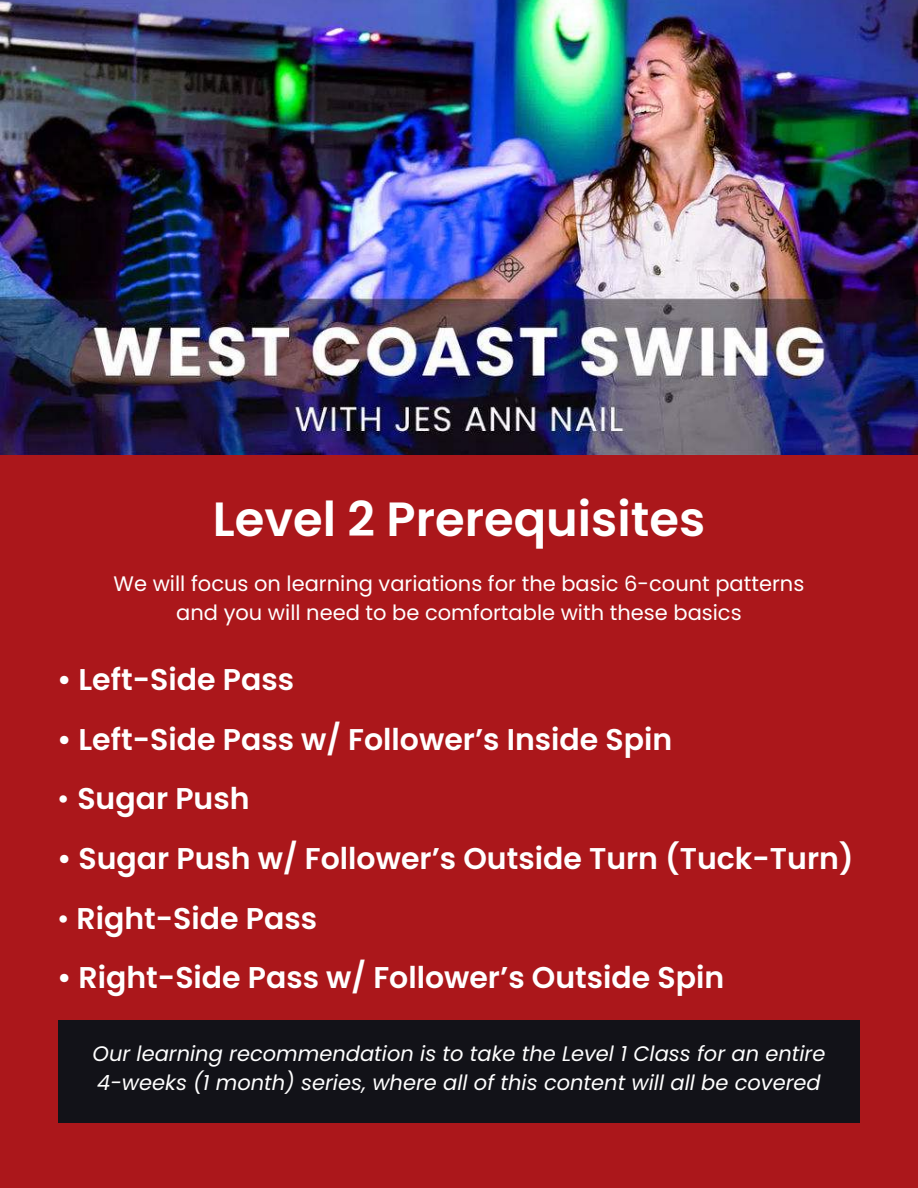
<style>
.page{position:relative;width:918px;height:1188px;background:#ab171b}
.page>*{position:absolute;margin:0;border:0;box-sizing:border-box;transform-origin:0 0}
.t1{font:600 48px "Poppins";color:#fff}
.t2{font:600 30px "Poppins";color:#fff}
.t3{font:italic 21px/29.2px "Poppins";color:#fff}
.t4{font:21px/29.2px "Poppins";color:#fff;text-align:center}
.s1{font-weight:400}
</style>
<div class="page">
<img style="left:0;top:0;width:918px;height:454px">
<div style="left:58px;top:1020px;width:802px;height:102px;background:#121218"></div>
<h1 class="t1" style="left:213px;top:492px;width:494px">Level 2 Prerequisites</h1>
<p class="t4" style="left:114px;top:569px;width:692px">We will focus on learning variations for the basic 6-count patterns and you will need to be comfortable with these basics</p>
<p class="t2" style="left:57px;top:662px;width:239px">• Left-Side Pass</p>
<p class="t2" style="left:57px;top:722px;width:617px">• Left-Side Pass w/ Follower’s Inside Spin</p>
<p class="t2" style="left:57px;top:782px;width:194px"><span class="s1">•</span> Sugar Push</p>
<p class="t2" style="left:57px;top:841px;width:798px">• Sugar Push w/ Follower’s Outside Turn (Tuck-Turn)</p>
<p class="t2" style="left:57px;top:901px;width:262px"><span class="s1">•</span> Right-Side Pass</p>
<p class="t2" style="left:57px;top:960px;width:669px">• Right-Side Pass w/ Follower’s Outside Spin</p>
<p class="t3" style="left:93px;top:1039px;width:734px">Our learning recommendation is to take the Level 1 Class for an entire<br>4-weeks (1 month) series, where all of this content will all be covered</p>
</div>
